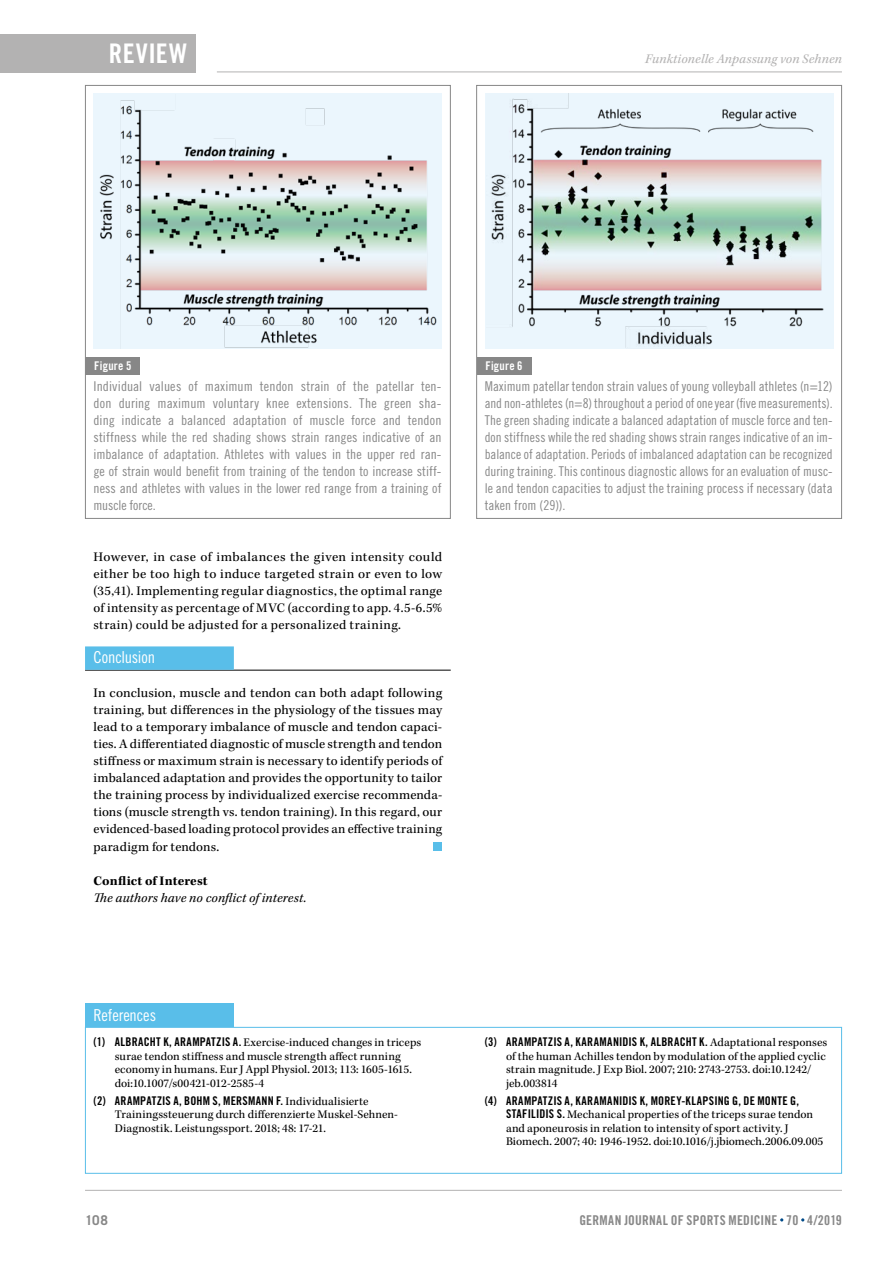
<style>
.page{position:relative;width:893px;height:1263px;background:#fff}
.page>*{position:absolute;margin:0;border:0;box-sizing:border-box;transform-origin:0 0}
.t1{font:27px "Trade Gothic LT Std Bd Cn 20";color:#fff}
.t2{font:16.5px "Trade Gothic LT Std Cn 18";letter-spacing:-.01em;color:#fff}
.t3{font:13.5px/17px "Trade Gothic LT Std Cn 18";color:#878787;text-align:justify}
.t4{font:13.5px/17px "Kepler Std";letter-spacing:.02em;color:#000;text-align:justify}
.t5{font:13.5px "Trade Gothic LT Std Bd Cn 20";letter-spacing:.015em;color:#878787}
.t6{font:italic 13.5px "Kepler Std";letter-spacing:.015em;color:#000}
.t7{font:italic 13.5px "Kepler Std";letter-spacing:.015em;color:#b3b2b2}
.t8{font:700 13.5px "Kepler Std";letter-spacing:.01em;color:#000}
.t9{font:700 13.5px "Trade Gothic LT Std";color:#878787}
.t10{font:12px/13.5px "Kepler Std";letter-spacing:.005em;color:#000}
.t11{font:12px "Trade Gothic LT Std Bd Cn 20";letter-spacing:.02em;color:#000}
.t12{font:12px "Trade Gothic LT Std Bd Cn 20";letter-spacing:.02em;color:#fff}
.s1{font-family:"Trade Gothic LT Std Bd Cn 20"}
.s2{font-family:"Kepler Std"}
</style>
<div class="page">
<div style="left:0;top:34px;width:196px;height:38px;background:#b3b2b2"></div>
<hr style="left:217px;top:72px;width:625px;height:1px;background:#b3b2b2">
<hr style="left:85px;top:1190px;width:757px;height:1px;background:#b3b2b2">
<hr style="left:85px;top:670px;width:366px;height:1px;background:#000">
<div style="left:85px;top:646px;width:149px;height:24px;background:#59bee9"></div>
<div style="left:434px;top:842px;width:8px;height:8px;background:#59bee9"></div>
<div style="left:85px;top:1003px;width:149px;height:24px;background:#59bee9"></div>
<div style="left:85px;top:1027px;width:757px;height:147px;border:1px solid #59bee9"></div>
<div style="left:86px;top:357px;width:54px;height:17px;background:#878787"></div>
<div style="left:85px;top:85px;width:366px;height:434px;border:1px solid #878787"></div>
<img style="left:94px;top:95px;width:348px;height:254px">
<div style="left:477px;top:357px;width:54px;height:17px;background:#878787"></div>
<div style="left:476px;top:85px;width:366px;height:434px;border:1px solid #878787"></div>
<img style="left:487px;top:94px;width:345px;height:255px">
<h1 class="t1" style="left:109px;top:37px;width:28px">Review</h1>
<p class="t7" style="left:645px;top:51px;width:198px">Funktionelle Anpassung von Sehnen</p>
<p class="t12" style="left:94px;top:358px;width:39px">Figure 5</p>
<p class="t3" style="left:94px;top:378px;width:350px">Individual values of maximum tendon strain of the patellar ten&shy;don during maximum voluntary knee extensions. The green sha&shy;ding indicate a balanced adaptation of muscle force and tendon stiffness while the red shading shows strain ranges indicative of an imbalance of adaptation. Athletes with values in the upper red ran&shy;ge of strain would benefit from training of the tendon to increase stiff&shy;ness and athletes with values in the lower red range from a training of muscle force.</p>
<p class="t4" style="left:94px;top:549px;width:350px">However, in case of imbalances the given intensity could either be too high to induce targeted strain or even to low (35,41). Implementing regular diagnostics, the optimal range of intensity as percentage of MVC (according to app. 4.5-6.5% strain) could be adjusted for a personalized training.</p>
<p class="t2" style="left:94px;top:648px;width:63px">Conclusion</p>
<p class="t4" style="left:94px;top:685px;width:350px">In conclusion, muscle and tendon can both adapt following training, but differences in the physiology of the tissues may lead to a temporary imbalance of muscle and tendon capaci&shy;ties. A differentiated diagnostic of muscle strength and tendon stiffness or maximum strain is necessary to identify periods of imbalanced adaptation and provides the opportunity to tailor the training process by individualized exercise recommenda&shy;tions (muscle strength vs. tendon training). In this regard, our evidenced-based loading protocol provides an effective training paradigm for tendons.</p>
<p class="t8" style="left:94px;top:873px;width:116px">Conflict of Interest</p>
<p class="t6" style="left:94px;top:890px;width:214px">The authors have no conflict of interest.</p>
<p class="t12" style="left:485px;top:358px;width:39px">Figure 6</p>
<p class="t3" style="left:485px;top:378px;width:349px">Maximum patellar tendon strain values of young volleyball athletes (n=12) and non-athletes (n=8) throughout a period of one year (five measurements).<br>The green shading indicate a balanced adaptation of muscle force and ten&shy;don stiffness while the red shading shows strain ranges indicative of an im&shy;balance of adaptation. Periods of imbalanced adaptation can be recognized during training. This continous diagnostic allows for an evaluation of musc&shy;le and tendon capacities to adjust the training process if necessary (data taken from (29)).</p>
<p class="t2" style="left:94px;top:1005px;width:64px">References</p>
<p class="t10" style="left:115px;top:1036px;width:308px;text-indent:-21px"><span class="s1">(1) ALBRACHT K, ARAMPATZIS A.</span> Exercise-induced changes in triceps surae tendon stiffness and muscle strength affect running economy in humans. Eur J Appl Physiol. 2013; 113: 1605-1615. doi:10.1007/s00421-012-2585-4</p>
<p class="t11" style="left:94px;top:1093px;width:277px">(2) ARAMPATZIS A, BOHM S, MERSMANN F. <span class="s2">Individualisierte</span></p>
<p class="t10" style="left:115px;top:1108px;width:284px">Trainingssteuerung durch differenzierte Muskel-Sehnen-<br>Diagnostik. Leistungssport. 2018; 48: 17-21.</p>
<p class="t11" style="left:485px;top:1035px;width:344px">(3) ARAMPATZIS A, KARAMANIDIS K, ALBRACHT K. <span class="s2">Adaptational responses</span></p>
<p class="t10" style="left:506px;top:1050px;width:321px">of the human Achilles tendon by modulation of the applied cyclic strain magnitude. J Exp Biol. 2007; 210: 2743-2753. doi:10.1242/ jeb.003814</p>
<p class="t11" style="left:485px;top:1093px;width:316px">(4) ARAMPATZIS A, KARAMANIDIS K, MOREY-KLAPSING G, DE MONTE G,</p>
<p class="t10" style="left:506px;top:1108px;width:319px"><span class="s1">STAFILIDIS S.</span> Mechanical properties of the triceps surae tendon and aponeurosis in relation to intensity of sport activity. J<br>Biomech. 2007; 40: 1946-1952. doi:10.1016/j.jbiomech.2006.09.005</p>
<p class="t9" style="left:85px;top:1211px;width:24px">108</p>
<p class="t5" style="left:579px;top:1212px;width:264px">GERMAN JOURNAL OF SPORTS MEDICINE 70 4/2019</p>
</div>
